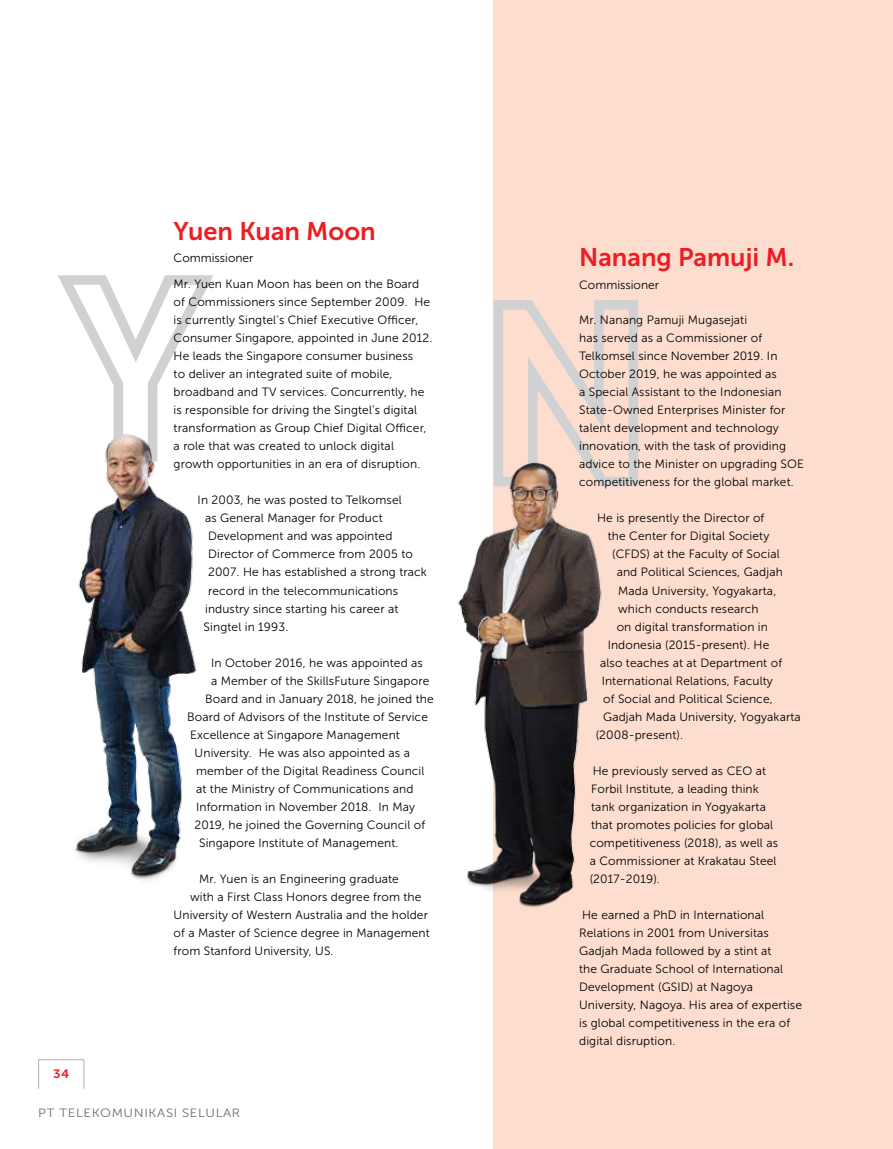
<style>
.page{position:relative;width:893px;height:1149px;background:#fff}
.page>*{position:absolute;margin:0;border:0;box-sizing:border-box;transform-origin:0 0}
.t1{font:25.35px "Museo Sans 700";color:#ed1d24}
.t2{font:12px/18px "Museo Sans 300";letter-spacing:.01em;color:#000}
.t3{font:12px "Museo Sans 300";letter-spacing:.05em;color:#6d6e71;scale:1.1 1}
.t4{font:12px "Museo Sans 700";color:#ed1d24;scale:1.1 1}
</style>
<div class="page">
<div style="left:494px;top:0;width:399px;height:1148px;background:#fdddce"></div>
<div style="left:38px;top:1058px;width:46px;height:30px;border:1px solid #afb1b4"></div>
<svg style="left:493px;top:295px;width:145px;height:157px"></svg>
<svg style="left:58px;top:275px;width:155px;height:118px"></svg>
<img style="left:458px;top:452px;width:180px;height:471px">
<img style="left:75px;top:393px;width:122px;height:488px">
<h1 class="t1" style="left:174px;top:217px;width:204px">Yuen Kuan Moon</h1>
<p class="t2" style="left:174px;top:249px;width:81px">Commissioner</p>
<p class="t4" style="left:53px;top:1067px;width:16px">34</p>
<p class="t2" style="left:174px;top:275px;width:260px">M r. Yuen Kuan Moon has been on the Board of Commissioners since September 2009. He is currently Singtel’s Chief Executive Officer, Consumer Singapore, appointed in June 2012.<br>He leads the Singapore consumer business<br>to deliver an integrated suite of mobile, broadband and TV services. Concurrently, he is responsible for driving the Singtel’s digital transformation as Group Chief Digital Officer, a role that was created to unlock digital growth opportunities in an era of disruption.</p>
<p class="t2" style="left:198px;top:491px;width:206px">I n 2003, he was posted to Telkomsel</p>
<p class="t2" style="left:205px;top:509px;width:179px">as General Manager for Product</p>
<p class="t2" style="left:208px;top:527px;width:186px">Development and was appointed</p>
<p class="t2" style="left:208px;top:545px;width:206px">Director of Commerce from 2005 to</p>
<p class="t2" style="left:208px;top:563px;width:220px">2007. He has established a strong track</p>
<p class="t2" style="left:208px;top:581px;width:191px">record in the telecommunications</p>
<p class="t2" style="left:205px;top:599px;width:195px">industry since starting his career at</p>
<p class="t2" style="left:204px;top:617px;width:86px">Singtel in 1993.</p>
<p class="t2" style="left:211px;top:653px;width:213px">I n October 2016, he was appointed as</p>
<p class="t2" style="left:211px;top:671px;width:220px">a Member of the SkillsFuture Singapore</p>
<p class="t2" style="left:205px;top:689px;width:230px">Board and in January 2018, he joined the</p>
<p class="t2" style="left:187px;top:707px;width:242px">Board of Advisors of the I nstitute of Service</p>
<p class="t2" style="left:190px;top:725px;width:211px">Excellence at Singapore Management</p>
<p class="t2" style="left:195px;top:743px;width:217px">U niversity. He was also appointed as a</p>
<p class="t2" style="left:196px;top:761px;width:230px">member of the Digital Readiness Council</p>
<p class="t2" style="left:196px;top:779px;width:219px">at the M inistry of Communications and</p>
<p class="t2" style="left:196px;top:797px;width:220px">I nformation in November 2018. I n May</p>
<p class="t2" style="left:195px;top:815px;width:232px">2019, he joined the Governing Council of</p>
<p class="t2" style="left:199px;top:833px;width:201px">Singapore I nstitute of Management.</p>
<p class="t2" style="left:199px;top:869px;width:201px">M r. Yuen is an Engineering graduate</p>
<p class="t2" style="left:190px;top:887px;width:233px">with a First Class Honors degree from the</p>
<p class="t2" style="left:174px;top:905px;width:256px">U niversity of Western Australia and the holder</p>
<p class="t2" style="left:174px;top:923px;width:258px">of a Master of Science degree in Management</p>
<p class="t2" style="left:174px;top:941px;width:161px">from Stanford U niversity, US .</p>
<p class="t3" style="left:38px;top:1106px;width:185px">PT Telekomunikasi Selular</p>
<h1 class="t1" style="left:579px;top:243px;width:216px">Nanang Pamuji M.</h1>
<p class="t2" style="left:579px;top:275px;width:81px">Commissioner</p>
<p class="t2" style="left:579px;top:311px;width:216px">M r. Nanang Pamuji M ugasejati<br>has served as a Commissioner of Telkomsel since November 2019. I n October 2019, he was appointed as<br>a Special Assistant to the I ndonesian State-Owned E nterprises M inister for talent development and technology innovation, with the task of providing advice to the M inister on upgrading SOE competitiveness for the global market.</p>
<p class="t2" style="left:597px;top:509px;width:169px">He is presently the Director of</p>
<p class="t2" style="left:608px;top:527px;width:163px">the Center for Digital Society</p>
<p class="t2" style="left:612px;top:545px;width:169px">(CFDS) at the Faculty of Social</p>
<p class="t2" style="left:617px;top:563px;width:168px">and Political Sciences, Gadjah</p>
<p class="t2" style="left:618px;top:581px;width:160px">Mada U niversity, Yogyakarta,</p>
<p class="t2" style="left:618px;top:599px;width:142px">which conducts research</p>
<p class="t2" style="left:617px;top:617px;width:153px">on digital transformation in</p>
<p class="t2" style="left:608px;top:635px;width:163px">I ndonesia (2015-present). He</p>
<p class="t2" style="left:600px;top:653px;width:183px">also teaches at at Department of</p>
<p class="t2" style="left:602px;top:671px;width:173px">I nternational Relations, Faculty</p>
<p class="t2" style="left:603px;top:689px;width:171px">of Social and Political Science,</p>
<p class="t2" style="left:603px;top:707px;width:199px">Gadjah Mada U niversity, Yogyakarta</p>
<p class="t2" style="left:596px;top:725px;width:89px">(2008-present).</p>
<p class="t2" style="left:590px;top:761px;width:190px">He previously served as CEO at<br>Forbil I nstitute, a leading think tank organization in Yogyakarta that promotes policies for global competitiveness (2018), as well as a Commissioner at Krakatau Steel (2017-2019).</p>
<p class="t2" style="left:579px;top:905px;width:224px">He earned a PhD in I nternational Relations in 2001 from U niversitas Gadjah Mada followed by a stint at<br>the Graduate School of I nternational Development (GSI D) at N agoya<br>U niversity, N agoya. His area of expertise is global competitiveness in the era of digital disruption.</p>
</div>
